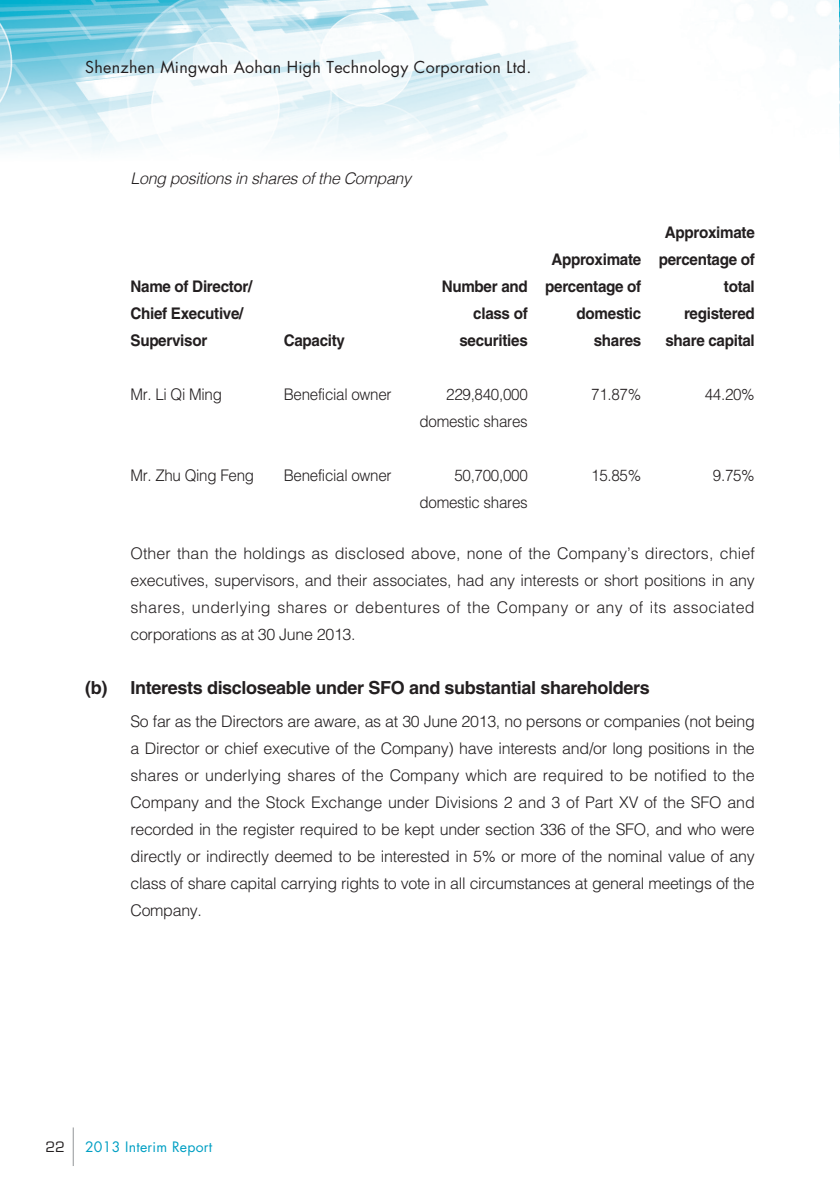
<style>
.page{position:relative;width:840px;height:1191px;background:#fff}
.page>*{position:absolute;margin:0;border:0;box-sizing:border-box;transform-origin:0 0}
.t1{font:700 18px "Helvetica LT Std";letter-spacing:-.02em;color:#231f20}
.t2{font:300 16px/27px "Helvetica LT Std";letter-spacing:-.02em;color:#231f20;text-align:justify}
.t3{font:700 16px/27px "Helvetica LT Std";letter-spacing:-.02em;color:#231f20;text-align:right;scale:.95 1}
.t4{font:300 16px/27px "Helvetica LT Std";letter-spacing:-.02em;color:#231f20;text-align:right;scale:.95 1}
.t5{font:16px "Futura Std";letter-spacing:.02em;color:#231f20}
.t6{font:italic 300 16px "Helvetica";letter-spacing:-.02em;color:#231f20}
.t7{font:14px "Futura Std";letter-spacing:.02em;color:#009fc3}
.t8{font:14px "Eurostile LT Std";color:#231f20}
</style>
<div class="page">
<img style="left:0;top:0;width:840px;height:152px">
<hr style="left:73px;top:1127px;width:1px;height:39px;background:#939598">
<p class="t5" style="left:85px;top:57px;width:447px">Shenzhen Mingwah Aohan High Technology Corporation Ltd.</p>
<p class="t6" style="left:130px;top:168px;width:282px">Long positions in shares of the Company</p>
<p class="t3" style="left:130px;top:272px;width:130px;text-align:left">Name of Director/<br>Chief Executive/<br>Supervisor</p>
<p class="t3" style="left:283px;top:326px;width:66px">Capacity</p>
<p class="t3" style="left:441px;top:272px;width:92px">Number and class of securities</p>
<p class="t3" style="left:545px;top:245px;width:103px">Approximate percentage of domestic shares</p>
<p class="t3" style="left:658px;top:218px;width:103px">Approximate percentage of total registered share capital</p>
<p class="t4" style="left:130px;top:380px;width:98px">Mr. Li Qi Ming</p>
<p class="t4" style="left:283px;top:380px;width:115px">Beneficial owner</p>
<p class="t4" style="left:419px;top:380px;width:115px">229,840,000 domestic shares</p>
<p class="t4" style="left:591px;top:380px;width:54px">71.87%</p>
<p class="t4" style="left:704px;top:380px;width:54px">44.20%</p>
<p class="t4" style="left:130px;top:461px;width:132px">Mr. Zhu Qing Feng</p>
<p class="t4" style="left:283px;top:461px;width:115px">Beneficial owner</p>
<p class="t4" style="left:419px;top:461px;width:115px">50,700,000 domestic shares</p>
<p class="t4" style="left:591px;top:461px;width:54px">15.85%</p>
<p class="t4" style="left:712px;top:461px;width:46px">9.75%</p>
<p class="t2" style="left:130px;top:540px;width:625px">Other than the holdings as disclosed above, none of the Company’s directors, chief executives, supervisors, and their associates, had any interests or short positions in any shares, underlying shares or debentures of the Company or any of its associated corporations as at 30 June 2013.</p>
<p class="t1" style="left:85px;top:677px;width:565px">(b) Interests discloseable under SFO and substantial shareholders</p>
<p class="t2" style="left:130px;top:707px;width:625px">So far as the Directors are aware, as at 30 June 2013, no persons or companies (not being a Director or chief executive of the Company) have interests and/or long positions in the shares or underlying shares of the Company which are required to be notified to the Company and the Stock Exchange under Divisions 2 and 3 of Part XV of the SFO and recorded in the register required to be kept under section 336 of the SFO, and who were directly or indirectly deemed to be interested in 5% or more of the nominal value of any class of share capital carrying rights to vote in all circumstances at general meetings of the Company.</p>
<p class="t8" style="left:45px;top:1138px;width:21px">22</p>
<p class="t7" style="left:85px;top:1137px;width:128px">2013 Interim Report</p>
</div>
